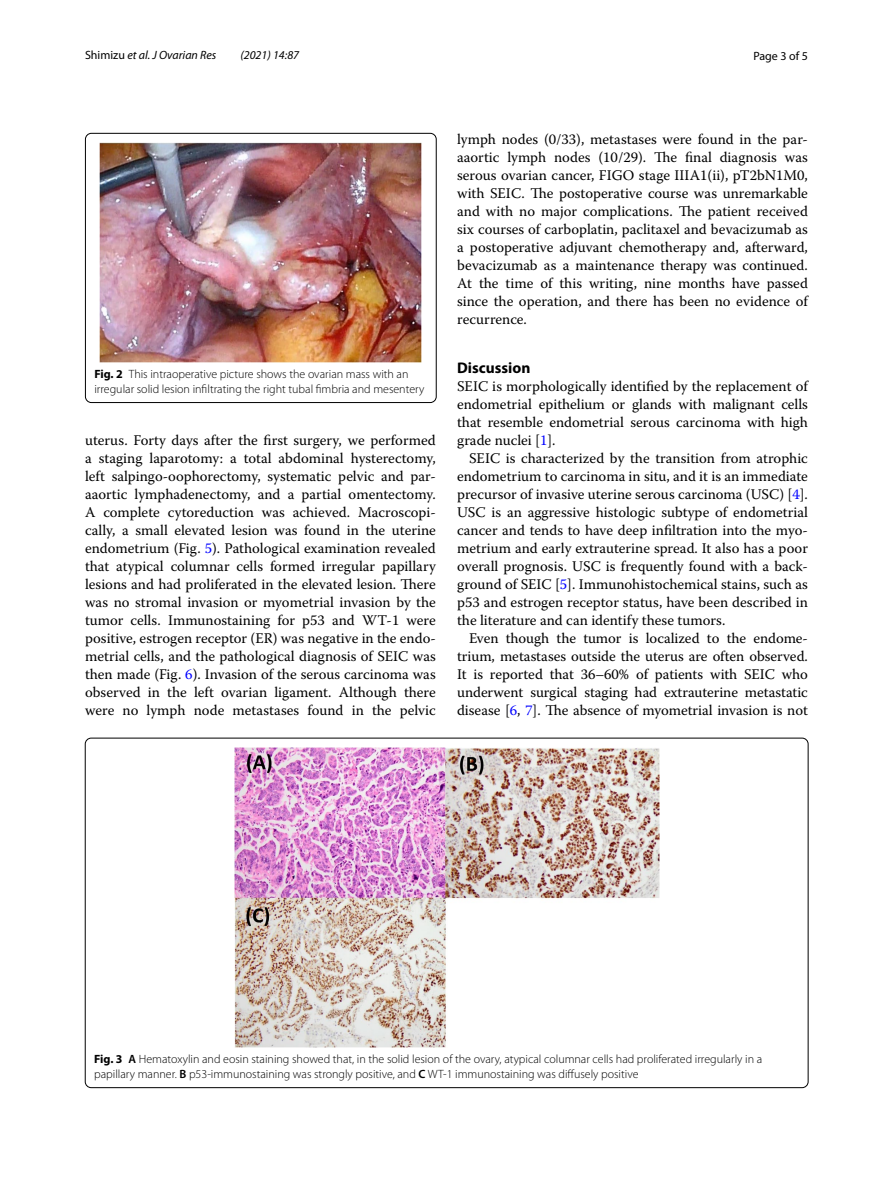
<style>
.page{position:relative;width:893px;height:1187px;background:#fff}
.page>*{position:absolute;margin:0;border:0;box-sizing:border-box;transform-origin:0 0}
.t1{font:700 15.45px "Myriad Pro";color:#000}
.t2{font:14.7px/18px "Warnock Pro";color:#000;text-align:justify}
.t3{font:300 12px/15px "Myriad Pro";color:#000}
.t4{font:italic 12px "Myriad Pro";color:#000}
.t5{font:12px "Myriad Pro";color:#000}
.s1{font-style:normal}
.s2{font-weight:700}
.s3{color:#00f}
.s4{font-weight:600}
</style>
<div class="page">
<img style="left:100px;top:142px;width:322px;height:220px">
<div style="left:85px;top:133px;width:351px;height:270px;border:1px solid #000;border-radius:6px"></div>
<img style="left:234px;top:747px;width:425px;height:300px">
<p class="t4" style="left:85px;top:48px;width:133px"><span class="s1">Shimizu</span> et al. J Ovarian Res</p>
<p class="t4" style="left:240px;top:48px;width:60px">(2021) 14:87</p>
<p class="t5" style="left:753px;top:48px;width:56px">Page 3 of 5</p>
<p class="t3" style="left:94px;top:366px;width:331px"><span class="s2">Fig. 2</span> This intraoperative picture shows the ovarian mass with an irregular solid lesion infiltrating the right tubal fimbria and mesentery</p>
<p class="t2" style="left:85px;top:431px;width:352px">uterus. Forty days after the first surgery, we performed a staging laparotomy: a total abdominal hysterectomy, left salpingo-oophorectomy, systematic pelvic and par&shy;aaortic lymphadenectomy, and a partial omentectomy.<br>A complete cytoreduction was achieved. Macroscopi&shy;cally, a small elevated lesion was found in the uterine endometrium (Fig. <span class="s3">5</span>). Pathological examination revealed that atypical columnar cells formed irregular papillary lesions and had proliferated in the elevated lesion. There was no stromal invasion or myometrial invasion by the tumor cells. Immunostaining for p53 and WT-1 were positive, estrogen receptor (ER) was negative in the endo&shy;metrial cells, and the pathological diagnosis of SEIC was then made (Fig. <span class="s3">6</span>). Invasion of the serous carcinoma was observed in the left ovarian ligament. Although there were no lymph node metastases found in the pelvic</p>
<p class="t2" style="left:457px;top:130px;width:352px">lymph nodes (0/33), metastases were found in the par&shy;aaortic lymph nodes (10/29). The final diagnosis was serous ovarian cancer, FIGO stage IIIA1(ii), pT2bN1M0, with SEIC. The postoperative course was unremarkable and with no major complications. The patient received six courses of carboplatin, paclitaxel and bevacizumab as a postoperative adjuvant chemotherapy and, afterward, bevacizumab as a maintenance therapy was continued.<br>At the time of this writing, nine months have passed since the operation, and there has been no evidence of recurrence.</p>
<p class="t1" style="left:457px;top:357px;width:75px">Discussion</p>
<p class="t2" style="left:457px;top:377px;width:352px">SEIC is morphologically identified by the replacement of endometrial epithelium or glands with malignant cells that resemble endometrial serous carcinoma with high grade nuclei [<span class="s3">1</span>].</p>
<p class="t2" style="left:457px;top:449px;width:352px;text-indent:12px">SEIC is characterized by the transition from atrophic endometrium to carcinoma in situ, and it is an immediate precursor of invasive uterine serous carcinoma (USC) [<span class="s3">4</span>].<br>USC is an aggressive histologic subtype of endometrial cancer and tends to have deep infiltration into the myo&shy;metrium and early extrauterine spread. It also has a poor overall prognosis. USC is frequently found with a back&shy;ground of SEIC [<span class="s3">5</span>]. Immunohistochemical stains, such as p53 and estrogen receptor status, have been described in the literature and can identify these tumors.</p>
<p class="t2" style="left:457px;top:629px;width:352px;text-indent:12px">Even though the tumor is localized to the endome&shy;trium, metastases outside the uterus are often observed.<br>It is reported that 36–60% of patients with SEIC who underwent surgical staging had extrauterine metastatic disease [<span class="s3">6</span>, <span class="s3">7</span>]. The absence of myometrial invasion is not</p>
<p class="t3" style="left:94px;top:1051px;width:669px"><span class="s2">Fig. 3</span> <span class="s4">A</span> Hematoxylin and eosin staining showed that, in the solid lesion of the ovary, atypical columnar cells had proliferated irregularly in a papillary manner. <span class="s4">B</span> p53-immunostaining was strongly positive, and <span class="s4">C</span> WT-1 immunostaining was diffusely positive</p>
</div>
